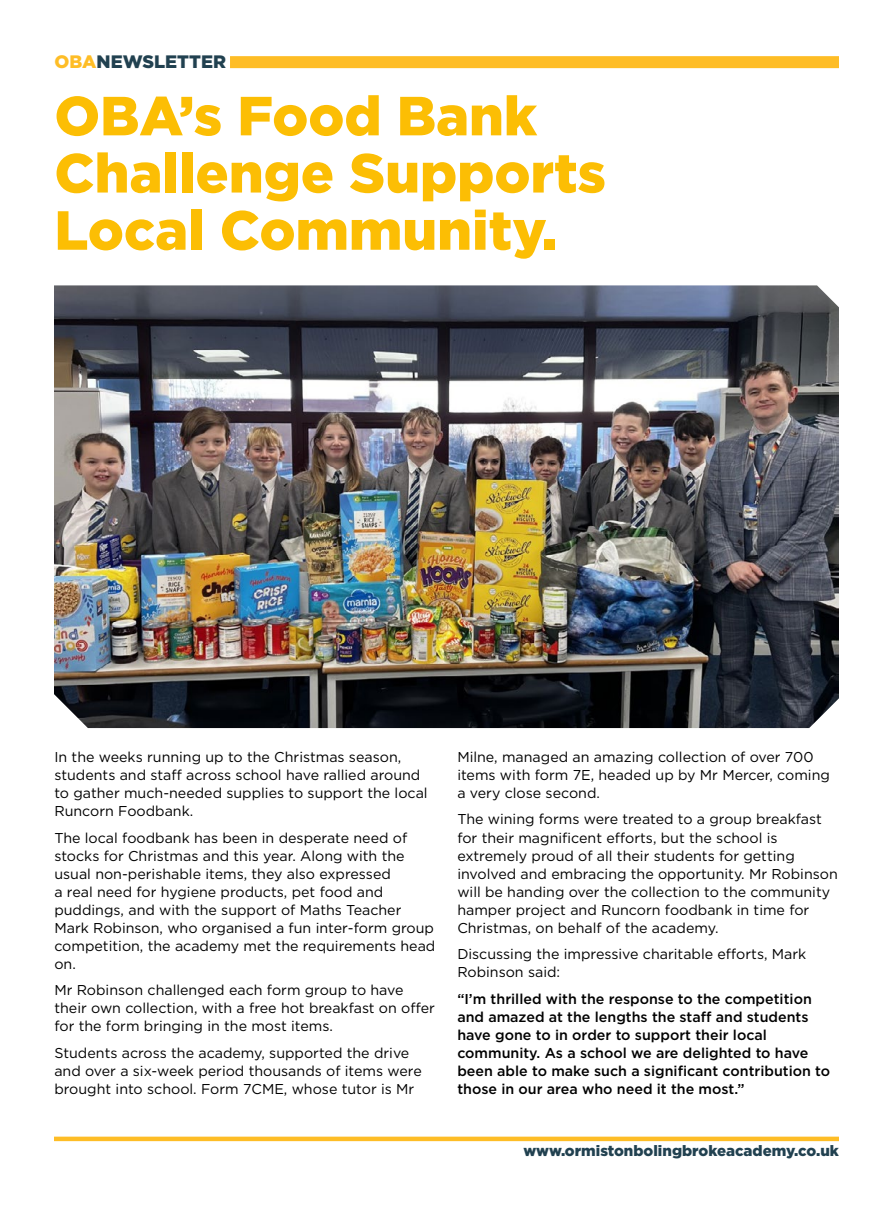
<style>
.page{position:relative;width:893px;height:1213px;background:#fff}
.page>*{position:absolute;margin:0;border:0;box-sizing:border-box;transform-origin:0 0}
.t1{font:900 55.05px/57.2px "Gotham";color:#fcbe04}
.t2{font:900 18px "Gotham";color:#214150}
.t3{font:900 15px "Gotham";color:#214150}
.t4{font:14.25px/18px "Gotham";color:#000}
.t5{font:500 14.25px/18px "Gotham";color:#000}
.s1{color:#febd26}
</style>
<div class="page">
<div style="left:230px;top:56px;width:609px;height:12px;background:#febd26"></div>
<img style="left:54px;top:285px;width:785px;height:443px">
<div style="left:54px;top:1136px;width:785px;height:5px;background:#febd26"></div>
<p class="t2" style="left:54px;top:50px;width:173px"><span class="s1">OBA</span>NEWSLETTER</p>
<h1 class="t1" style="left:54px;top:87px;width:553px">OBA’s Food Bank<br>Challenge Supports<br>Local Community.</h1>
<p class="t4" style="left:54px;top:747px;width:375px">In the weeks running up to the Christmas season, students and staff across school have rallied around to gather much-needed supplies to support the local Runcorn Foodbank.</p>
<p class="t4" style="left:54px;top:828px;width:383px">The local foodbank has been in desperate need of stocks for Christmas and this year. Along with the usual non-perishable items, they also expressed<br>a real need for hygiene products, pet food and puddings, and with the support of Maths Teacher Mark Robinson, who organised a fun inter-form group competition, the academy met the requirements head on.</p>
<p class="t4" style="left:54px;top:980px;width:382px">Mr Robinson challenged each form group to have their own collection, with a free hot breakfast on offer for the form bringing in the most items.</p>
<p class="t4" style="left:54px;top:1043px;width:369px">Students across the academy, supported the drive and over a six-week period thousands of items were brought into school. Form 7CME, whose tutor is Mr</p>
<p class="t4" style="left:457px;top:747px;width:374px">Milne, managed an amazing collection of over 700 items with form 7E, headed up by Mr Mercer, coming a very close second.</p>
<p class="t4" style="left:457px;top:810px;width:382px">The wining forms were treated to a group breakfast for their magnificent efforts, but the school is extremely proud of all their students for getting involved and embracing the opportunity. Mr Robinson will be handing over the collection to the community hamper project and Runcorn foodbank in time for Christmas, on behalf of the academy.</p>
<p class="t4" style="left:457px;top:944px;width:351px">Discussing the impressive charitable efforts, Mark<br>Robinson said:</p>
<p class="t5" style="left:457px;top:989px;width:374px">“I’m thrilled with the response to the competition and amazed at the lengths the staff and students have gone to in order to support their local community. As a school we are delighted to have been able to make such a significant contribution to those in our area who need it the most.”</p>
<p class="t3" style="left:523px;top:1140px;width:317px">www.ormistonbolingbrokeacademy.co.uk</p>
</div>
